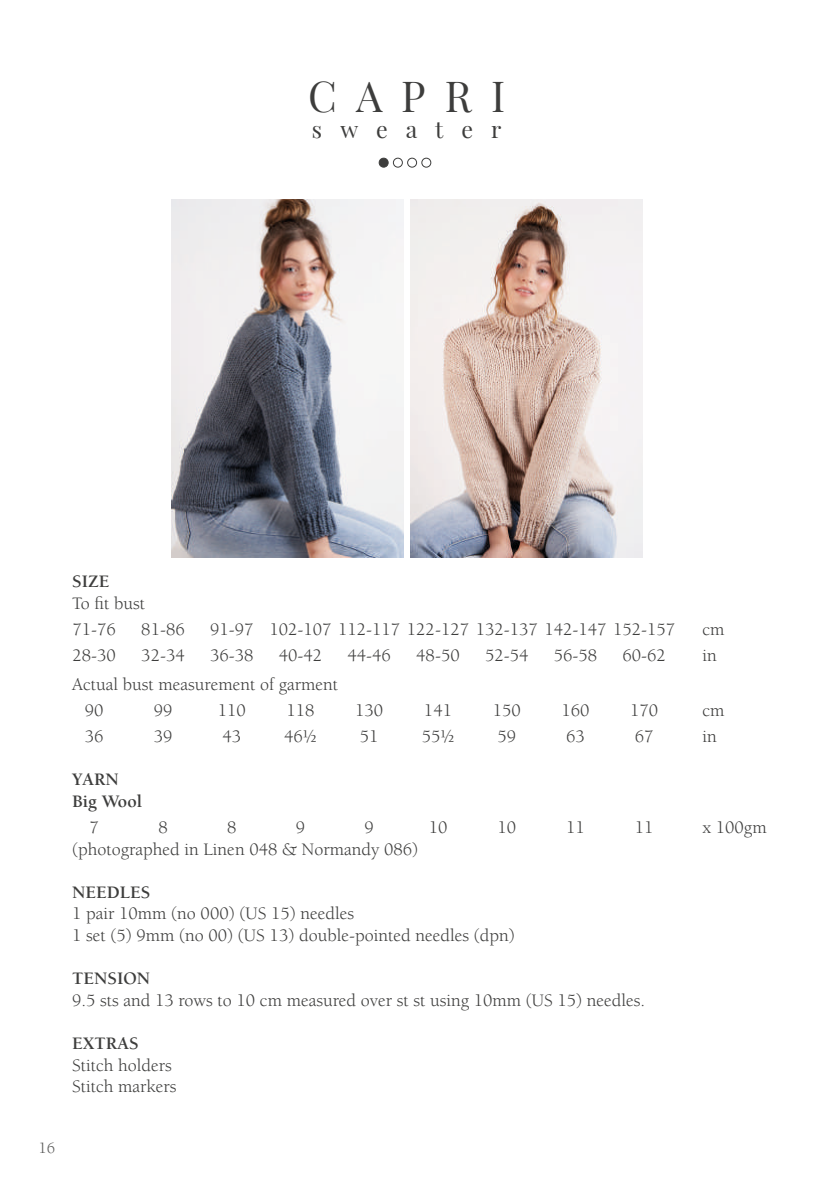
<style>
.page{position:relative;width:840px;height:1190px;background:#fff}
.page>*{position:absolute;margin:0;border:0;box-sizing:border-box;transform-origin:0 0}
.t1{font:41.8px "Playfair Display";letter-spacing:.46em;color:#3d3d3c}
.t2{font:23.2px "Playfair Display";letter-spacing:.78em;color:#3d3d3c}
.t3{font:18px/26px "Berkeley Std";color:#3d3d3c}
.t4{font:700 18px/21.6px "Berkeley Std";color:#3d3d3c}
.t5{font:16px "Berkeley Std";color:#575756}
</style>
<div class="page">
<img style="left:171px;top:199px;width:233px;height:358px">
<img style="left:410px;top:199px;width:232px;height:358px">
<div style="left:379px;top:158px;width:9px;height:9px;background:#3d3d3c;border-radius:50%"></div>
<div style="left:379px;top:158px;width:9px;height:9px;border:1px solid #3d3d3c;border-radius:50%"></div>
<div style="left:421px;top:158px;width:10px;height:9px;border:1px solid #3d3d3c;border-radius:50%"></div>
<div style="left:393px;top:158px;width:9px;height:9px;border:1px solid #3d3d3c;border-radius:50%"></div>
<div style="left:407px;top:158px;width:10px;height:9px;border:1px solid #3d3d3c;border-radius:50%"></div>
<h1 class="t1" style="left:308px;top:70px;width:199px">CAPRI</h1>
<p class="t2" style="left:312px;top:115px;width:191px">sweater</p>
<p class="t4" style="left:72px;top:571px;width:39px">SIZE</p>
<p class="t3" style="left:72px;top:590px;width:74px">To fit bust<br>71-76</p>
<p class="t3" style="left:141px;top:616px;width:45px">81-86</p>
<p class="t3" style="left:210px;top:616px;width:466px">91-97 102-107 112-117 122-127 132-137 142-147 152-157</p>
<p class="t3" style="left:702px;top:616px;width:23px">cm</p>
<p class="t3" style="left:73px;top:642px;width:45px">28-30</p>
<p class="t3" style="left:141px;top:642px;width:45px">32-34</p>
<p class="t3" style="left:210px;top:642px;width:45px">36-38</p>
<p class="t3" style="left:279px;top:642px;width:45px">40-42</p>
<p class="t3" style="left:347px;top:642px;width:45px">44-46</p>
<p class="t3" style="left:416px;top:642px;width:45px">48-50</p>
<p class="t3" style="left:485px;top:642px;width:45px">52-54</p>
<p class="t3" style="left:553px;top:642px;width:45px">56-58</p>
<p class="t3" style="left:622px;top:642px;width:45px">60-62</p>
<p class="t3" style="left:702px;top:642px;width:16px">in</p>
<p class="t3" style="left:85px;top:672px;width:255px;text-indent:-13px">Actual bust measurement of garment<br>90</p>
<p class="t3" style="left:154px;top:698px;width:20px">99</p>
<p class="t3" style="left:218px;top:698px;width:30px">110</p>
<p class="t3" style="left:286px;top:698px;width:30px">118</p>
<p class="t3" style="left:355px;top:698px;width:30px">130</p>
<p class="t3" style="left:424px;top:698px;width:30px">141</p>
<p class="t3" style="left:492px;top:698px;width:30px">150</p>
<p class="t3" style="left:561px;top:698px;width:30px">160</p>
<p class="t3" style="left:630px;top:698px;width:30px">170</p>
<p class="t3" style="left:702px;top:698px;width:23px">cm</p>
<p class="t3" style="left:85px;top:724px;width:20px">36</p>
<p class="t3" style="left:154px;top:724px;width:20px">39</p>
<p class="t3" style="left:222px;top:724px;width:20px">43</p>
<p class="t3" style="left:284px;top:724px;width:34px">46½</p>
<p class="t3" style="left:360px;top:724px;width:20px">51</p>
<p class="t3" style="left:421px;top:724px;width:34px">55½</p>
<p class="t3" style="left:497px;top:724px;width:20px">59</p>
<p class="t3" style="left:566px;top:724px;width:20px">63</p>
<p class="t3" style="left:635px;top:724px;width:20px">67</p>
<p class="t3" style="left:702px;top:724px;width:16px">in</p>
<p class="t4" style="left:72px;top:769px;width:71px">YARN<br>Big Wool</p>
<p class="t3" style="left:90px;top:815px;width:11px">7</p>
<p class="t3" style="left:158px;top:815px;width:11px">8</p>
<p class="t3" style="left:227px;top:815px;width:11px">8</p>
<p class="t3" style="left:296px;top:815px;width:11px">9</p>
<p class="t3" style="left:364px;top:815px;width:11px">9</p>
<p class="t3" style="left:428px;top:815px;width:20px">10</p>
<p class="t3" style="left:497px;top:815px;width:20px">10</p>
<p class="t3" style="left:566px;top:815px;width:20px">11</p>
<p class="t3" style="left:635px;top:815px;width:20px">11</p>
<p class="t3" style="left:702px;top:815px;width:66px">x 100gm</p>
<p class="t3" style="left:72px;top:836px;width:347px">(photographed in Linen 048 &amp; Normandy 086)</p>
<p class="t4" style="left:72px;top:882px;width:80px">NEEDLES</p>
<p class="t3" style="left:72px;top:903px;width:444px;line-height:21.6px">1 pair 10mm (no 000) (US 15) needles<br>1 set (5) 9mm (no 00) (US 13) double-pointed needles (dpn)</p>
<p class="t4" style="left:72px;top:968px;width:80px">TENSION</p>
<p class="t3" style="left:72px;top:987px;width:574px">9.5 sts and 13 rows to 10 cm measured over st st using 10mm (US 15) needles.</p>
<p class="t4" style="left:72px;top:1033px;width:68px">EXTRAS</p>
<p class="t3" style="left:72px;top:1054px;width:106px;line-height:21.6px">Stitch holders<br>Stitch markers</p>
<p class="t5" style="left:38px;top:1139px;width:18px">16</p>
</div>
